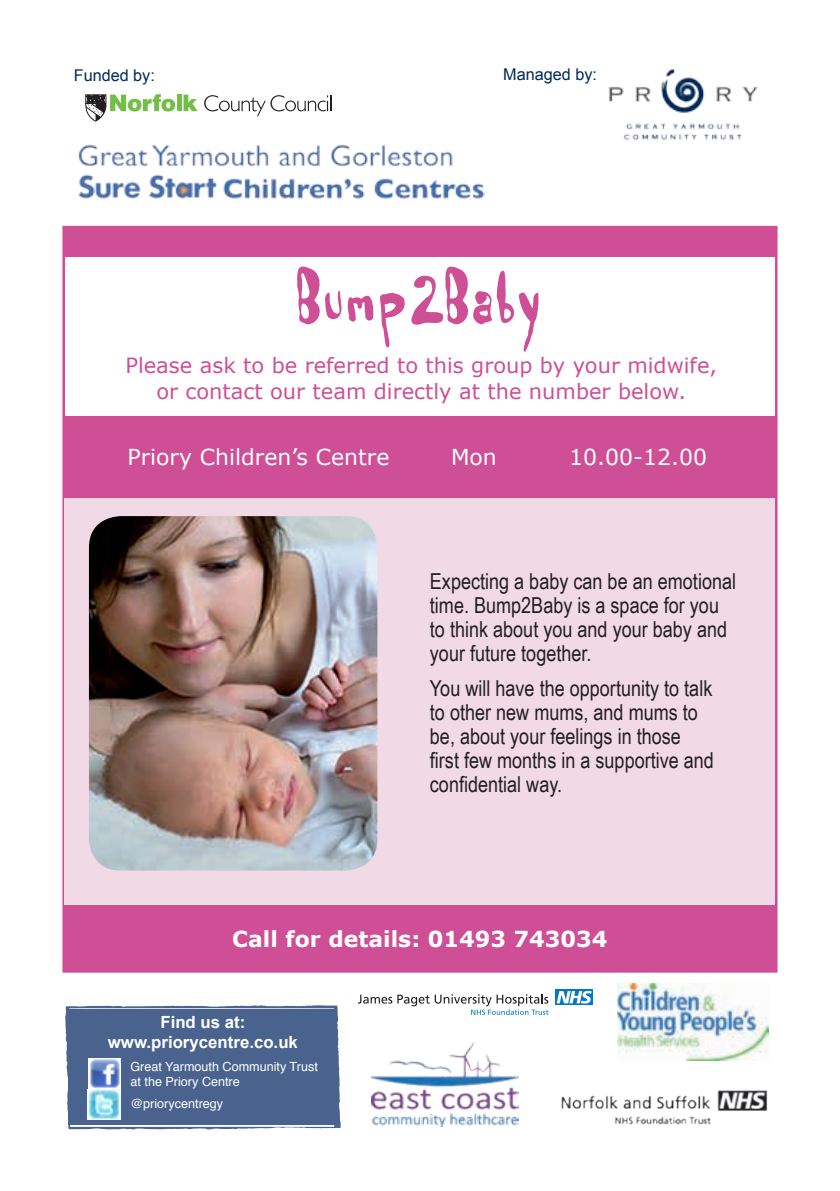
<style>
.page{position:relative;width:840px;height:1191px;background:#fff}
.page>*{position:absolute;margin:0;border:0;box-sizing:border-box;transform-origin:0 0}
.t1{font:72px "Lilla Funk";color:#ce4f96}
.t2{font:22px/24px "Arial Narrow";color:#231f20}
.t3{font:22px "Verdana";color:#fff}
.t4{font:700 22px "Verdana";color:#fff}
.t5{font:21px/25.2px "Verdana";color:#ce4f96;text-align:center}
.t6{font:700 16.8px/20.2px "Arial";color:#fff;text-align:center}
.t7{font:16.2px "Arial";color:#00295c}
.t8{font:12.6px/15.2px "Helvetica";color:#fff}
</style>
<div class="page">
<div style="left:62px;top:226px;width:715px;height:746px;background:#ce4f96;border:2px solid #ce4f96"></div>
<div style="left:64px;top:497px;width:710px;height:407px;background:#f2d9e6"></div>
<div style="left:65px;top:257px;width:709px;height:158px;background:#fff"></div>
<img style="left:608px;top:69px;width:150px;height:72px">
<hr style="left:177px;top:95px;width:4px;height:16px;background:#71bf44">
<svg style="left:183px;top:95px;width:14px;height:16px"></svg>
<svg style="left:204px;top:95px;width:127px;height:21px"></svg>
<svg style="left:85px;top:94px;width:90px;height:27px"></svg>
<img style="left:78px;top:144px;width:406px;height:55px">
<img style="left:89px;top:516px;width:288px;height:354px">
<img style="left:371px;top:1043px;width:147px;height:83px">
<img style="left:617px;top:983px;width:151px;height:77px">
<img style="left:561px;top:1090px;width:207px;height:35px">
<svg style="left:65px;top:1005px;width:275px;height:124px;background:#566f98"></svg>
<svg style="left:358px;top:994px;width:190px;height:21px"></svg>
<svg style="left:555px;top:989px;width:37px;height:16px"></svg>
<svg style="left:556px;top:991px;width:35px;height:12px"></svg>
<p class="t7" style="left:74px;top:64px;width:83px">Funded by:</p>
<p class="t7" style="left:503px;top:63px;width:95px">Managed by:</p>
<h1 class="t1" style="left:297px;top:262px;width:248px">Bump2Baby</h1>
<p class="t5" style="left:125px;top:353px;width:593px">Please ask to be referred to this group by your midwife, or contact our team directly at the number below.</p>
<p class="t3" style="left:127px;top:442px;width:263px">Priory Children’s Centre</p>
<p class="t3" style="left:451px;top:442px;width:47px">Mon</p>
<p class="t3" style="left:568px;top:442px;width:139px">10.00-12.00</p>
<p class="t2" style="left:429px;top:568px;width:307px">Expecting a baby can be an emotional time. Bump2Baby is a space for you to think about you and your baby and your future together.</p>
<p class="t2" style="left:429px;top:675px;width:285px">You will have the opportunity to talk to other new mums, and mums to be, about your feelings in those first few months in a supportive and confidential way.</p>
<p class="t4" style="left:232px;top:924px;width:376px">Call for details: 01493 743034</p>
<p class="t6" style="left:108px;top:1012px;width:191px">Find us at: www.priorycentre.co.uk</p>
<p class="t8" style="left:130px;top:1059px;width:189px">Great Yarmouth Community Trust at the Priory Centre</p>
<p class="t8" style="left:130px;top:1096px;width:94px">@priorycentregy</p>
</div>
